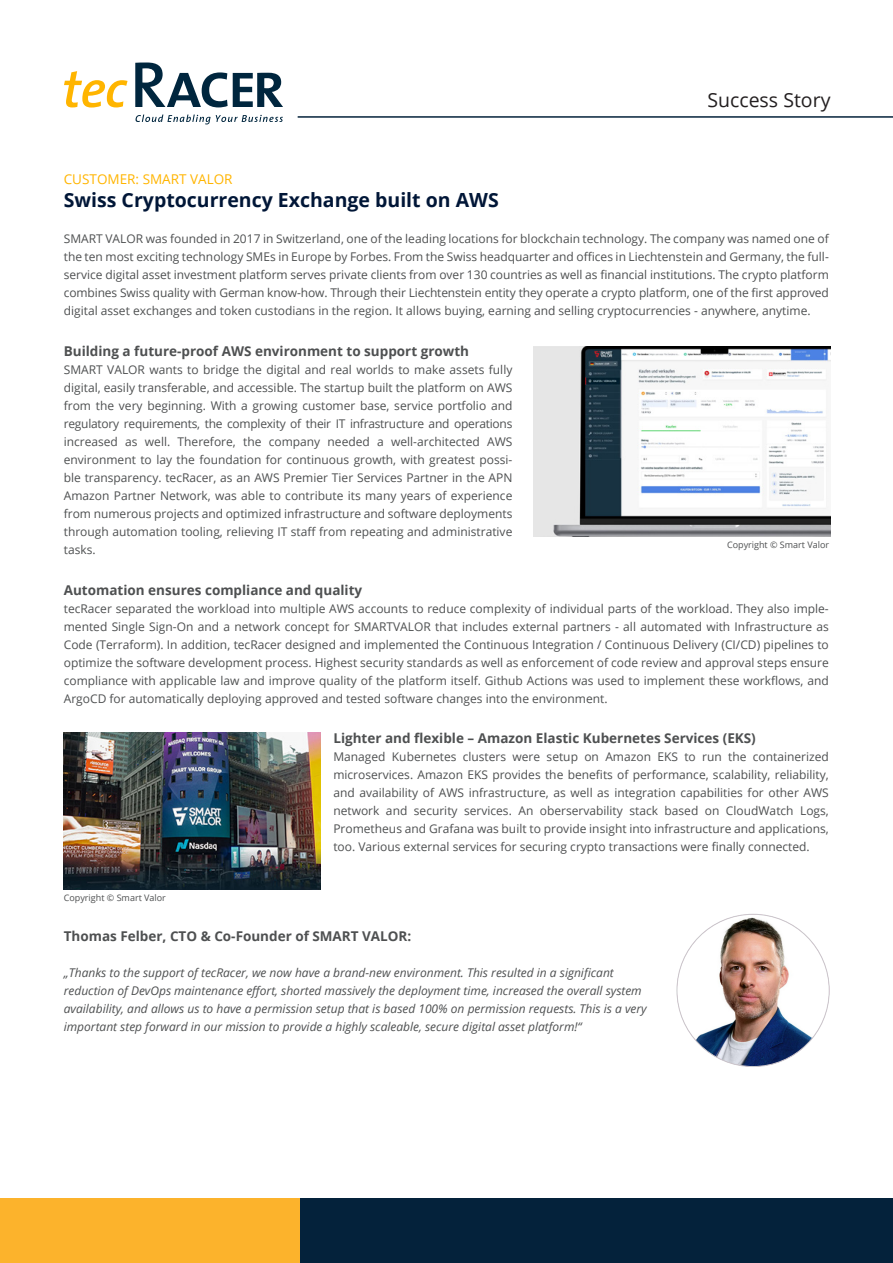
<style>
.page{position:relative;width:893px;height:1263px;background:#fff}
.page>*{position:absolute;margin:0;border:0;box-sizing:border-box;transform-origin:0 0}
.Copy{font:700 19.5px "Open Sans";color:#001637}
.t1{font:19.5px "Open Sans";color:#231f20}
.Copy-2{font:700 13.5px "Open Sans";color:#4e5051}
.Copy-3{font:13.5px "Open Sans";color:#ffb500}
.Copy-4{font:12px/18px "Open Sans";color:#4e5051;text-align:justify}
.Copy-5{font:italic 12px/18px "Open Sans";color:#4e5051}
.Copy-6{font:9px "Open Sans";color:#4e5051}
</style>
<div class="page">
<svg style="left:64px;top:71px;width:64px;height:37px"></svg>
<svg style="left:135px;top:63px;width:148px;height:44px"></svg>
<svg style="left:136px;top:115px;width:147px;height:9px"></svg>
<div style="left:0;top:1198px;width:301px;height:65px;background:#fcb32c"></div>
<div style="left:301px;top:1198px;width:592px;height:65px;background:#04223b"></div>
<hr style="left:298px;top:116px;width:595px;height:2px;background:#04223b">
<img style="left:534px;top:347px;width:296px;height:190px">
<img style="left:677px;top:914px;width:152px;height:152px;border-radius:76px">
<img style="left:64px;top:732px;width:257px;height:158px">
<h1 class="t1" style="left:707px;top:87px;width:125px">Success Story</h1>
<p class="Copy-3" style="left:64px;top:170px;width:170px">CUSTOMER: SMART VALOR</p>
<p class="Copy" style="left:64px;top:187px;width:436px">Swiss Cryptocurrency Exchange built on AWS</p>
<p class="Copy-4" style="left:64px;top:230px;width:767px">SMART VALOR was founded in 2017 in Switzerland, one of the leading locations for blockchain technology. The company was named one of the ten most exciting technology SMEs in Europe by Forbes. From the Swiss headquarter and offices in Liechtenstein and Germany, the full&shy;service digital asset investment platform serves private clients from over 130 countries as well as financial institutions. The crypto platform combines Swiss quality with German know-how. Through their Liechtenstein entity they operate a crypto platform, one of the first approved digital asset exchanges and token custodians in the region. It allows buying, earning and selling cryptocurrencies - anywhere, anytime.</p>
<p class="Copy-2" style="left:64px;top:342px;width:407px">Building a future-proof AWS environment to support growth</p>
<p class="Copy-4" style="left:64px;top:360px;width:450px">SMART VALOR wants to bridge the digital and real worlds to make assets fully digital, easily transferable, and accessible. The startup built the platform on AWS from the very beginning. With a growing customer base, service portfolio and regulatory requirements, the complexity of their IT infrastructure and operations increased as well. Therefore, the company needed a well-architected AWS environment to lay the foundation for continuous growth, with greatest possi&shy;ble transparency. tecRacer, as an AWS Premier Tier Services Partner in the APN Amazon Partner Network, was able to contribute its many years of experience from numerous projects and optimized infrastructure and software deployments through automation tooling, relieving IT staff from repeating and administrative tasks.</p>
<p class="Copy-2" style="left:64px;top:580px;width:300px">Automation ensures compliance and quality</p>
<p class="Copy-4" style="left:64px;top:599px;width:767px">tecRacer separated the workload into multiple AWS accounts to reduce complexity of individual parts of the workload. They also imple&shy;mented Single Sign-On and a network concept for SMARTVALOR that includes external partners - all automated with Infrastructure as Code (Terraform). In addition, tecRacer designed and implemented the Continuous Integration / Continuous Delivery (CI/CD) pipelines to optimize the software development process. Highest security standards as well as enforcement of code review and approval steps ensure compliance with applicable law and improve quality of the platform itself. Github Actions was used to implement these workflows, and ArgoCD for automatically deploying approved and tested software changes into the environment.</p>
<p class="Copy-2" style="left:333px;top:729px;width:424px">Lighter and flexible – Amazon Elastic Kubernetes Services (EKS)</p>
<p class="Copy-4" style="left:333px;top:747px;width:497px">Managed Kubernetes clusters were setup on Amazon EKS to run the containerized microservices. Amazon EKS provides the benefits of performance, scalability, reliability, and availability of AWS infrastructure, as well as integration capabilities for other AWS network and security services. An oberservability stack based on CloudWatch Logs, Prometheus and Grafana was built to provide insight into infrastructure and applications, too. Various external services for securing crypto transactions were finally connected.</p>
<p class="Copy-6" style="left:727px;top:539px;width:104px">Copyright © Smart Valor</p>
<p class="Copy-6" style="left:64px;top:891px;width:104px">Copyright © Smart Valor</p>
<p class="Copy-2" style="left:64px;top:927px;width:349px">Thomas Felber, CTO &amp; Co-Founder of SMART VALOR:</p>
<p class="Copy-5" style="left:64px;top:963px;width:584px">„Thanks to the support of tecRacer, we now have a brand-new environment. This resulted in a significant reduction of DevOps maintenance effort, shorted massively the deployment time, increased the overall system availability, and allows us to have a permission setup that is based 100% on permission requests. This is a very important step forward in our mission to provide a highly scaleable, secure digital asset platform!“</p>
</div>
